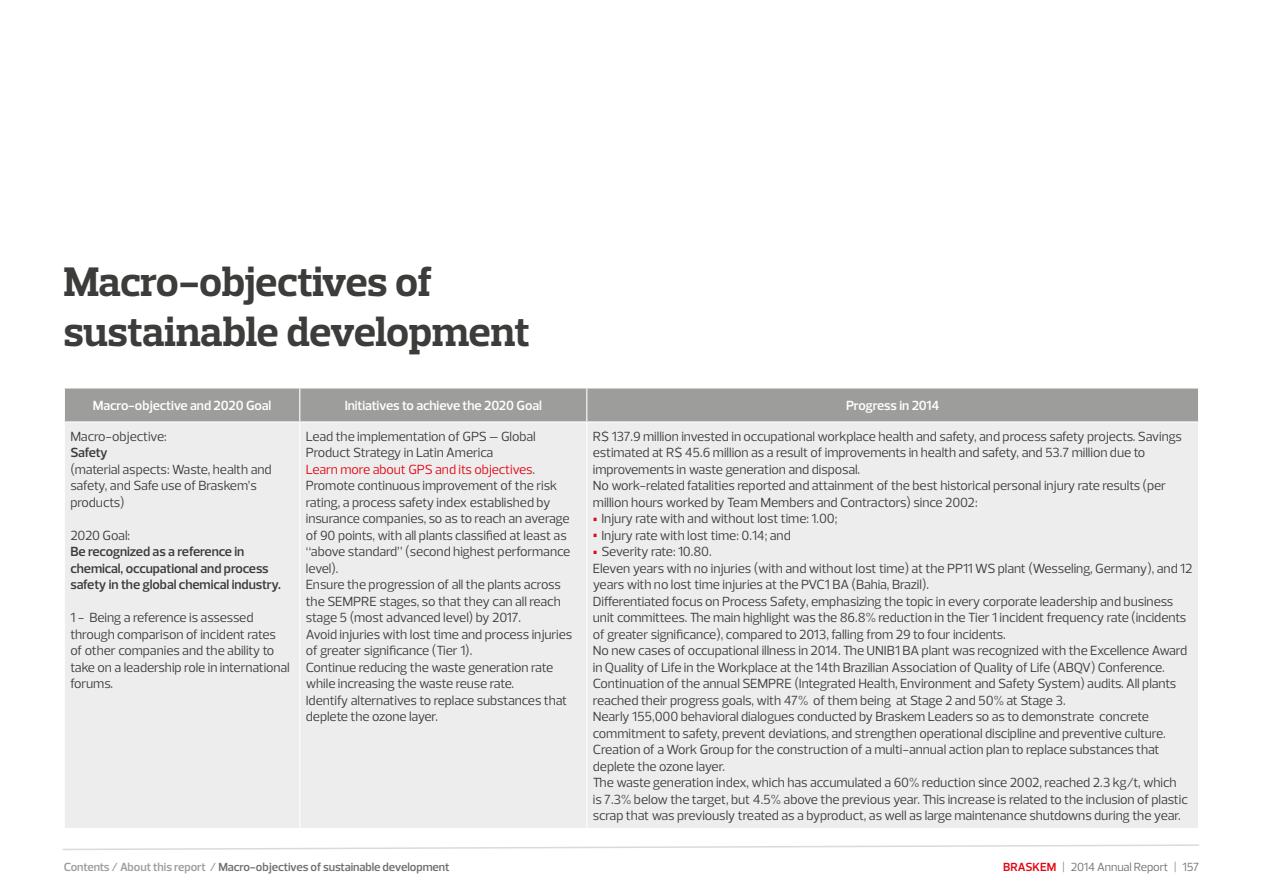
<style>
.page{position:relative;width:1263px;height:893px;background:#fff}
.page>*{position:absolute;margin:0;border:0;box-sizing:border-box;transform-origin:0 0}
.t1{font:42px/50.4px "Odebrecht Slab";letter-spacing:-.01em;color:#3c3c3b}
.t2{font:13.5px/16.5px "Odebrecht Sans";letter-spacing:-.01em;color:#3c3c3b}
.t3{font:700 13.5px/16.5px "Odebrecht Sans";letter-spacing:-.005em;color:#3c3c3b}
.t4{font:700 13.5px "Odebrecht Sans";letter-spacing:-.015em;color:#fff}
.t5{font:700 12px "Odebrecht Sans";letter-spacing:-.005em;color:#706f6f}
.t6{font:12px "Odebrecht Sans";letter-spacing:-.01em;color:#706f6f}
.s1{color:#e30613}
.s2{font-family:"Odebrecht Slab";font-size:22.5px;color:#e30613}
.s3{color:#9d9d9c}
.s4{font-weight:700;color:#e30613}
</style>
<div class="page">
<svg style="left:62px;top:844px;width:1137px;height:6px"></svg>
<div style="left:65px;top:388px;width:1133px;height:33px;background:#9d9d9c"></div>
<div style="left:65px;top:423px;width:1133px;height:405px;background:#ededed"></div>
<hr style="left:299px;top:388px;width:1px;height:33px;background:#fff">
<hr style="left:586px;top:388px;width:1px;height:33px;background:#fff">
<hr style="left:299px;top:423px;width:1px;height:405px;background:#fff">
<hr style="left:586px;top:423px;width:1px;height:405px;background:#fff">
<h1 class="t1" style="left:64px;top:256px;width:468px">Macro-objectives of sustainable development</h1>
<p class="t4" style="left:93px;top:397px;width:180px">Macro-objective and 2020 Goal</p>
<p class="t4" style="left:345px;top:397px;width:199px">Initiatives to achieve the 2020 Goal</p>
<p class="t4" style="left:846px;top:397px;width:95px">Progress in 2014</p>
<p class="t2" style="left:70px;top:428px;width:98px">Macro-objective:</p>
<p class="t3" style="left:70px;top:444px;width:39px">Safety</p>
<p class="t2" style="left:70px;top:461px;width:203px">(material aspects: Waste, health and safety, and Safe use of Braskem’s products)</p>
<p class="t2" style="left:70px;top:527px;width:61px">2020 Goal:</p>
<p class="t3" style="left:70px;top:543px;width:212px">Be recognized as a reference in chemical, occupational and process safety in the global chemical industry.</p>
<p class="t2" style="left:70px;top:609px;width:221px">1 - Being a reference is assessed through comparison of incident rates of other companies and the ability to take on a leadership role in international forums.</p>
<p class="t2" style="left:306px;top:428px;width:268px">Lead the implementation of GPS – Global Product Strategy in Latin America<br><span class="s1">Learn more about GPS and its objectives</span>.<br>Promote continuous improvement of the risk rating, a process safety index established by insurance companies, so as to reach an average of 90 points, with all plants classified at least as “above standard” (second highest performance level).<br>Ensure the progression of all the plants across the SEMPRE stages, so that they can all reach stage 5 (most advanced level) by 2017.<br>Avoid injuries with lost time and process injuries of greater significance (Tier 1).<br>Continue reducing the waste generation rate while increasing the waste reuse rate.<br>Identify alternatives to replace substances that deplete the ozone layer.</p>
<p class="t2" style="left:593px;top:428px;width:591px">R$ 137.9 million invested in occupational workplace health and safety, and process safety projects. Savings estimated at R$ 45.6 million as a result of improvements in health and safety, and 53.7 million due to improvements in waste generation and disposal.<br>No work-related fatalities reported and attainment of the best historical personal injury rate results (per million hours worked by Team Members and Contractors) since 2002:</p>
<p class="t2" style="left:593px;top:510px;width:246px"><span class="s2">•</span> Injury rate with and without lost time: 1.00;</p>
<p class="t2" style="left:593px;top:527px;width:199px"><span class="s2">•</span> Injury rate with lost time: 0.14; and</p>
<p class="t2" style="left:593px;top:543px;width:601px"><span class="s2">•</span> Severity rate: 10.80.<br>Eleven years with no injuries (with and without lost time) at the PP11 WS plant (Wesseling, Germany), and 12 years with no lost time injuries at the PVC1 BA (Bahia, Brazil).<br>Differentiated focus on Process Safety, emphasizing the topic in every corporate leadership and business unit committees. The main highlight was the 86.8% reduction in the Tier 1 incident frequency rate (incidents of greater significance), compared to 2013, falling from 29 to four incidents.<br>No new cases of occupational illness in 2014. The UNIB1 BA plant was recognized with the Excellence Award in Quality of Life in the Workplace at the 14th Brazilian Association of Quality of Life (ABQV) Conference.<br>Continuation of the annual SEMPRE (Integrated Health, Environment and Safety System) audits. All plants reached their progress goals, with 47% of them being at Stage 2 and 50% at Stage 3.<br>Nearly 155,000 behavioral dialogues conducted by Braskem Leaders so as to demonstrate concrete commitment to safety, prevent deviations, and strengthen operational discipline and preventive culture.<br>Creation of a Work Group for the construction of a multi-annual action plan to replace substances that deplete the ozone layer.<br>The waste generation index, which has accumulated a 60% reduction since 2002, reached 2.3 kg/t, which<br>is 7.3% below the target, but 4.5% above the previous year. This increase is related to the inclusion of plastic scrap that was previously treated as a byproduct, as well as large maintenance shutdowns during the year.</p>
<p class="t5" style="left:64px;top:860px;width:387px"><span class="s3">Contents / About this report /</span> Macro-objectives of sustainable development</p>
<p class="t6" style="left:1003px;top:860px;width:198px"><span class="s4">BRASKEM</span> | 2014 Annual Report | 157</p>
</div>
